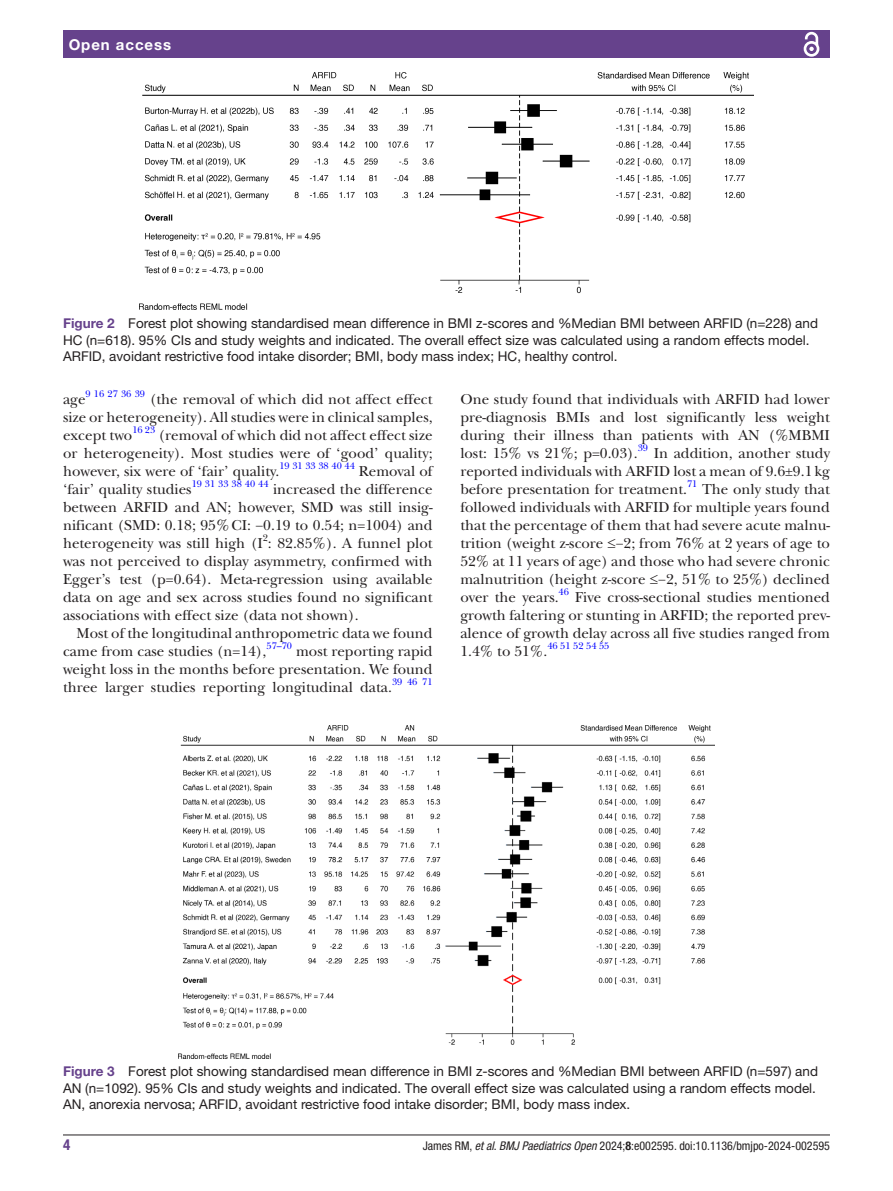
<style>
.page{position:relative;width:893px;height:1191px;background:#fff}
.page>*{position:absolute;margin:0;border:0;box-sizing:border-box;transform-origin:0 0}
.t1{font:15px/18px "New Baskerville";color:#231f20;text-align:justify}
.t2{font:700 15px "Helvetica Neue LT Std";letter-spacing:.065em;color:#fff}
.t3{font:700 condensed 15px "Helvetica Neue LT Std";color:#66428c}
.t4{font:13.5px/16.5px "Helvetica Neue LT Std";color:#231f20}
.t5{font:condensed 12px "Helvetica Neue LT Std";color:#231f20}
.t6{font:9.9px "New Baskerville";color:#00f}
.t7{font:9.9px "New Baskerville";color:#231f20}
.s1{font-weight:700;color:#66428c}
.s2{font-style:italic}
.s3{font-weight:700}
</style>
<div class="page">
<hr style="left:63px;top:1134px;width:767px;height:1px;background:#231f20">
<div style="left:63px;top:31px;width:767px;height:27px;background:#66428c"></div>
<svg style="left:803px;top:31px;width:17px;height:26px"></svg>
<img style="left:140px;top:73px;width:613px;height:237px">
<img style="left:178px;top:725px;width:537px;height:333px">
<p class="t2" style="left:69px;top:35px;width:104px">Open access</p>
<p class="t4" style="left:63px;top:315px;width:756px"><span class="s1">Figure 2</span> Forest plot showing standardised mean difference in BMI z-scores and %Median BMI between ARFID (n=228) and<br>HC (n=618). 95% CIs and study weights and indicated. The overall effect size was calculated using a random effects model.<br>ARFID, avoidant restrictive food intake disorder; BMI, body mass index; HC, healthy control.</p>
<p class="t6" style="left:85px;top:388px;width:61px">9 16 27 36 39</p>
<p class="t1" style="left:63px;top:390px;width:371px;text-indent:87px">(the removal of which did not affect effect size or heterogeneity). All studies were in clinical samples, except two<sup>16</sup> <sup>23</sup> (removal of which did not affect effect size or heterogeneity). Most studies were of ‘good’ quality; however, six were of ‘fair’ quality.</p>
<p class="t1" style="left:63px;top:390px;width:24px">age</p>
<p class="t6" style="left:279px;top:460px;width:77px">19 31 33 38 40 44</p>
<p class="t1" style="left:359px;top:462px;width:75px">Removal of</p>
<p class="t1" style="left:63px;top:480px;width:130px">‘fair’ quality studies</p>
<p class="t6" style="left:192px;top:478px;width:78px">19 31 33 38 40 44</p>
<p class="t1" style="left:63px;top:480px;width:371px;text-indent:210px">increased the difference between ARFID and AN; however, SMD was still insig&shy;nificant (SMD: 0.18; 95%CI: −0.19 to 0.54; n=1004) and heterogeneity was still high (I : 82.85%). A funnel plot</p>
<p class="t7" style="left:263px;top:532px;width:7px">2</p>
<p class="t1" style="left:63px;top:552px;width:371px">was not perceived to display asymmetry, confirmed with Egger’s test (p=0.64). Meta-regression using available data on age and sex across studies found no significant associations with effect size (data not shown).</p>
<p class="t1" style="left:63px;top:624px;width:371px;text-indent:13px">Most of the longitudinal anthropometric data we found came from case studies (n=14),</p>
<p class="t6" style="left:266px;top:640px;width:27px">57–70</p>
<p class="t1" style="left:63px;top:642px;width:371px;text-indent:233px">most reporting rapid weight loss in the months before presentation. We found three larger studies reporting longitudinal data.</p>
<p class="t6" style="left:392px;top:676px;width:42px">39 46 71</p>
<p class="t1" style="left:460px;top:390px;width:371px">One study found that individuals with ARFID had lower pre-diagnosis BMIs and lost significantly less weight during their illness than patients with AN (%MBMI lost: 15% vs 21%; p=0.03).</p>
<p class="t6" style="left:638px;top:442px;width:12px">39</p>
<p class="t1" style="left:460px;top:444px;width:371px;text-indent:193px">In addition, another study reported individuals with ARFID lost a mean of 9.6±9.1kg before presentation for treatment.</p>
<p class="t6" style="left:687px;top:478px;width:12px">71</p>
<p class="t1" style="left:460px;top:480px;width:371px;text-indent:242px">The only study that followed individuals with ARFID for multiple years found that the percentage of them that had severe acute malnu&shy;trition (weight z-score ≤−2; from 76% at 2 years of age to 52% at 11 years of age) and those who had severe chronic malnutrition (height z-score ≤−2, 51% to 25%) declined over the years.</p>
<p class="t6" style="left:559px;top:586px;width:12px">46</p>
<p class="t1" style="left:460px;top:588px;width:371px;text-indent:115px">Five cross-sectional studies mentioned growth faltering or stunting in ARFID; the reported prev&shy;alence of growth delay across all five studies ranged from 1.4% to 51%.</p>
<p class="t6" style="left:547px;top:640px;width:64px">46 51 52 54 55</p>
<p class="t4" style="left:63px;top:1063px;width:756px"><span class="s1">Figure 3</span> Forest plot showing standardised mean difference in BMI z-scores and %Median BMI between ARFID (n=597) and<br>AN (n=1092). 95% CIs and study weights and indicated. The overall effect size was calculated using a random effects model.<br>AN, anorexia nervosa; ARFID, avoidant restrictive food intake disorder; BMI, body mass index.</p>
<p class="t3" style="left:63px;top:1135px;width:9px">4</p>
<p class="t5" style="left:423px;top:1138px;width:409px">James RM, <span class="s2">et al</span>. <span class="s2">BMJ Paediatrics Open</span> 2024;<span class="s3">8</span>:e002595. doi:10.1136/bmjpo-2024-002595</p>
</div>
